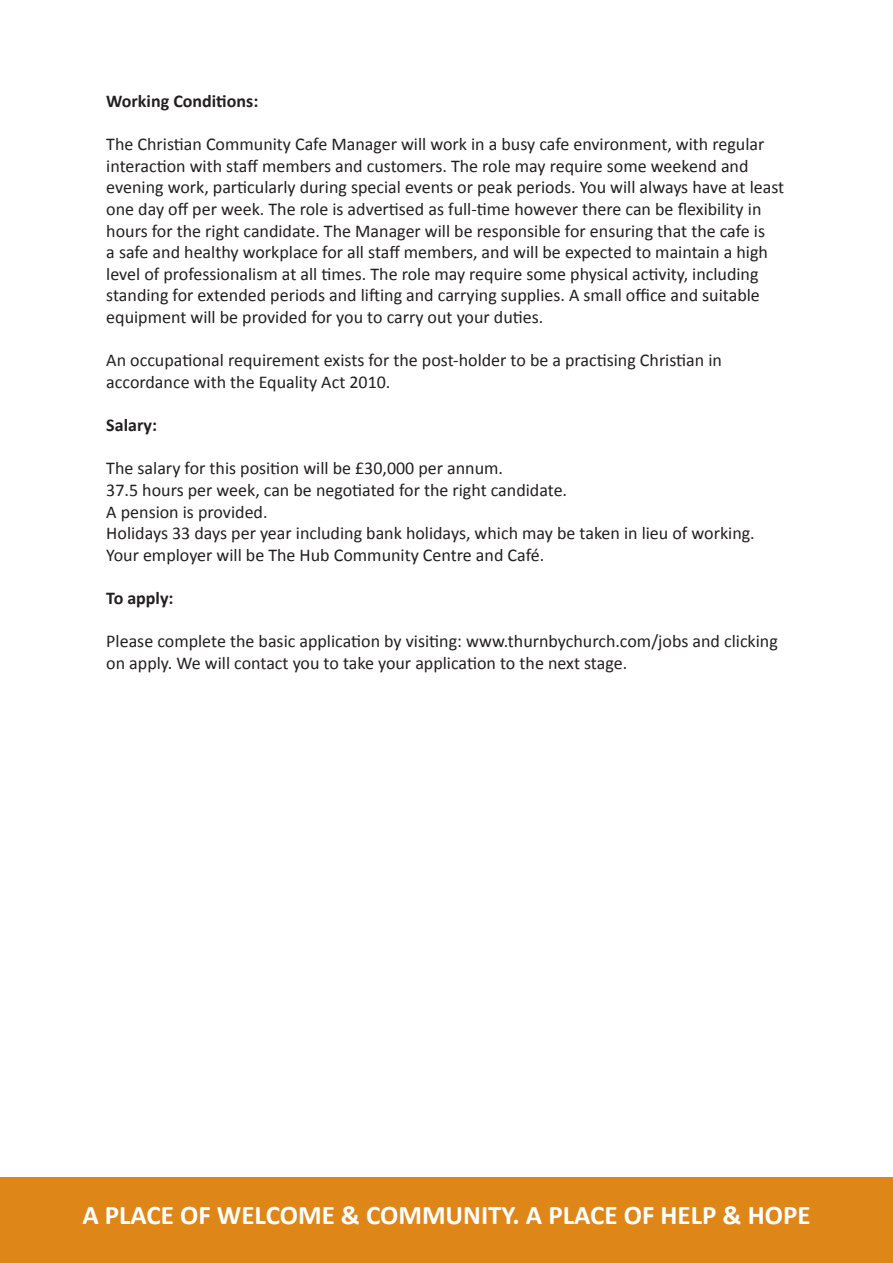
<style>
.page{position:relative;width:893px;height:1263px;background:#fff}
.page>*{position:absolute;margin:0;border:0;box-sizing:border-box;transform-origin:0 0}
.t1{font:700 27px "Calibri";color:#fff}
.t2{font:18px/21.6px "Calibri";color:#231f20}
.t3{font:700 18px "Calibri";color:#231f20}
</style>
<div class="page">
<div style="left:0;top:1178px;width:893px;height:85px;background:#df8619"></div>
<p class="t3" style="left:106px;top:90px;width:154px">Working Conditions:</p>
<p class="t2" style="left:106px;top:133px;width:679px">The Christian Community Cafe Manager will work in a busy cafe environment, with regular interaction with staff members and customers. The role may require some weekend and evening work, particularly during special events or peak periods. You will always have at least one day off per week. The role is advertised as full-time however there can be flexibility in hours for the right candidate. The Manager will be responsible for ensuring that the cafe is<br>a safe and healthy workplace for all staff members, and will be expected to maintain a high level of professionalism at all times. The role may require some physical activity, including standing for extended periods and lifting and carrying supplies. A small office and suitable equipment will be provided for you to carry out your duties.</p>
<p class="t2" style="left:106px;top:349px;width:617px">An occupational requirement exists for the post-holder to be a practising Christian in accordance with the Equality Act 2010.</p>
<p class="t3" style="left:106px;top:414px;width:52px">Salary:</p>
<p class="t2" style="left:106px;top:457px;width:398px">The salary for this position will be £30,000 per annum.</p>
<p class="t2" style="left:106px;top:479px;width:462px">37.5 hours per week, can be negotiated for the right candidate.</p>
<p class="t2" style="left:106px;top:500px;width:163px">A pension is provided.</p>
<p class="t2" style="left:106px;top:522px;width:650px">Holidays 33 days per year including bank holidays, which may be taken in lieu of working.</p>
<p class="t2" style="left:106px;top:543px;width:439px">Your employer will be The Hub Community Centre and Café.</p>
<p class="t3" style="left:106px;top:586px;width:69px">To apply:</p>
<p class="t2" style="left:106px;top:630px;width:673px">Please complete the basic application by visiting: www.thurnbychurch.com/jobs and clicking on apply. We will contact you to take your application to the next stage.</p>
<p class="t1" style="left:82px;top:1197px;width:730px">A PLACE OF WELCOME &amp; COMMUNITY. A PLACE OF HELP &amp; HOPE</p>
</div>
